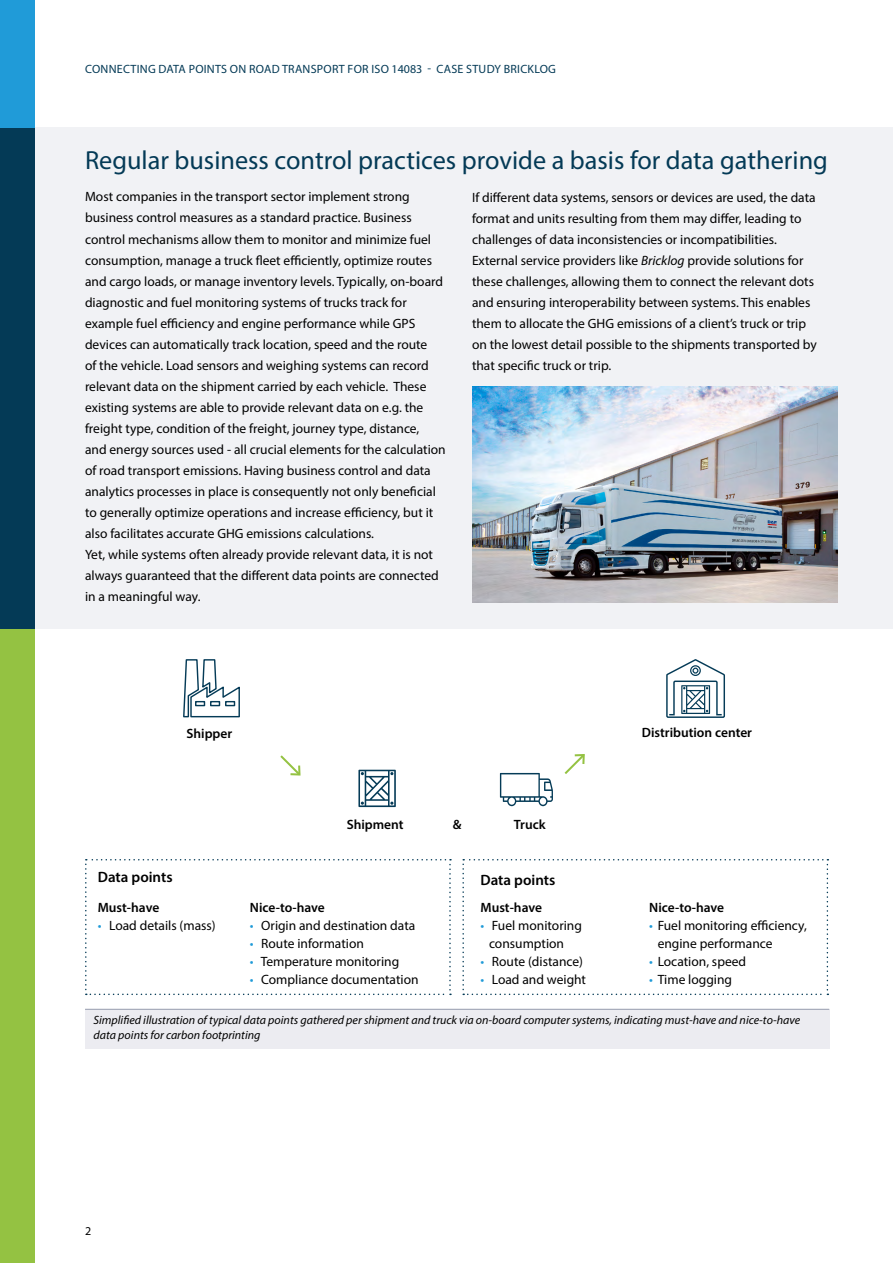
<style>
.page{position:relative;width:893px;height:1263px;background:#fff}
.page>*{position:absolute;margin:0;border:0;box-sizing:border-box;transform-origin:0 0}
.t1{font:26.25px "Myriad Pro";color:#043a56}
.t2{font:600 15px "Myriad Pro";color:#000}
.t3{font:13.5px/21px "Myriad Pro";color:#000}
.t4{font:600 13.5px "Myriad Pro";color:#000}
.t5{font:italic 12px/15px "Myriad Pro";color:#000}
.t6{font:12px "Myriad Pro";letter-spacing:.02em;color:#043a56}
.t7{font:12px "Myriad Pro";color:#000}
.s1{font-style:italic}
.s2{color:#209bd8}
</style>
<div class="page">
<div style="left:34px;top:128px;width:859px;height:501px;background:#f1f2f5"></div>
<div style="left:0;top:128px;width:34px;height:501px;background:#043a56"></div>
<div style="left:0;top:629px;width:34px;height:634px;background:#94c242"></div>
<div style="left:0;top:0;width:34px;height:128px;background:#209bd8"></div>
<img style="left:472px;top:387px;width:366px;height:215px">
<svg style="left:564px;top:754px;width:21px;height:20px"></svg>
<svg style="left:85px;top:859px;width:366px;height:136px"></svg>
<svg style="left:462px;top:859px;width:366px;height:136px"></svg>
<svg style="left:666px;top:659px;width:59px;height:59px"></svg>
<svg style="left:183px;top:659px;width:57px;height:59px"></svg>
<svg style="left:358px;top:770px;width:38px;height:37px"></svg>
<svg style="left:500px;top:773px;width:53px;height:33px"></svg>
<div style="left:85px;top:1009px;width:744px;height:39px;background:#ececf1"></div>
<hr style="left:85px;top:1009px;width:744px;height:1px;background:#969daf">
<svg style="left:280px;top:755px;width:21px;height:21px"></svg>
<p class="t6" style="left:85px;top:61px;width:472px">CONNECTING DATA POINTS ON ROAD TRANSPORT FOR ISO 14083 - CASE STUDY BRICKLOG</p>
<h1 class="t1" style="left:85px;top:144px;width:744px">Regular business control practices provide a basis for data gathering</h1>
<p class="t3" style="left:85px;top:186px;width:362px">Most companies in the transport sector implement strong business control measures as a standard practice. Business control mechanisms allow them to monitor and minimize fuel consumption, manage a truck fleet efficiently, optimize routes and cargo loads, or manage inventory levels. Typically, on-board diagnostic and fuel monitoring systems of trucks track for example fuel efficiency and engine performance while GPS devices can automatically track location, speed and the route<br>of the vehicle. Load sensors and weighing systems can record relevant data on the shipment carried by each vehicle. These existing systems are able to provide relevant data on e.g. the freight type, condition of the freight, journey type, distance,<br>and energy sources used - all crucial elements for the calculation of road transport emissions. Having business control and data analytics processes in place is consequently not only beneficial to generally optimize operations and increase efficiency, but it also facilitates accurate GHG emissions calculations.<br>Yet, while systems often already provide relevant data, it is not always guaranteed that the different data points are connected in a meaningful way.</p>
<p class="t3" style="left:472px;top:186px;width:346px">If different data systems, sensors or devices are used, the data format and units resulting from them may differ, leading to challenges of data inconsistencies or incompatibilities.<br>External service providers like <span class="s1">Bricklog</span> provide solutions for these challenges, allowing them to connect the relevant dots and ensuring interoperability between systems. This enables them to allocate the GHG emissions of a client’s truck or trip on the lowest detail possible to the shipments transported by that specific truck or trip.</p>
<p class="t4" style="left:187px;top:725px;width:47px">Shipper</p>
<p class="t4" style="left:642px;top:724px;width:112px">Distribution center</p>
<p class="t2" style="left:98px;top:868px;width:76px">Data points</p>
<p class="t4" style="left:98px;top:898px;width:63px">Must-have</p>
<p class="t3" style="left:98px;top:914px;width:119px"><span class="s2">•</span> Load details (mass)</p>
<p class="t4" style="left:347px;top:816px;width:58px">Shipment</p>
<p class="t4" style="left:514px;top:816px;width:33px">Truck</p>
<p class="t4" style="left:453px;top:816px;width:10px">&amp;</p>
<p class="t4" style="left:250px;top:898px;width:77px">Nice-to-have</p>
<p class="t3" style="left:250px;top:914px;width:167px"><span class="s2">•</span> Origin and destination data</p>
<p class="t3" style="left:250px;top:932px;width:116px"><span class="s2">•</span> Route information</p>
<p class="t3" style="left:250px;top:950px;width:151px"><span class="s2">•</span> Temperature monitoring</p>
<p class="t3" style="left:250px;top:968px;width:170px"><span class="s2">•</span> Compliance documentation</p>
<p class="t2" style="left:480px;top:870px;width:76px">Data points</p>
<p class="t4" style="left:480px;top:898px;width:63px">Must-have</p>
<p class="t3" style="left:489px;top:916px;width:95px;line-height:18px;text-indent:-9px"><span class="s2">•</span> Fuel monitoring consumption</p>
<p class="t3" style="left:480px;top:950px;width:104px"><span class="s2">•</span> Route (distance)</p>
<p class="t3" style="left:480px;top:968px;width:107px"><span class="s2">•</span> Load and weight</p>
<p class="t4" style="left:649px;top:898px;width:77px">Nice-to-have</p>
<p class="t3" style="left:658px;top:916px;width:151px;line-height:18px;text-indent:-9px"><span class="s2">•</span> Fuel monitoring efficiency, engine performance</p>
<p class="t3" style="left:649px;top:950px;width:98px"><span class="s2">•</span> Location, speed</p>
<p class="t3" style="left:649px;top:968px;width:84px"><span class="s2">•</span> Time logging</p>
<p class="t5" style="left:94px;top:1012px;width:708px">Simplified illustration of typical data points gathered per shipment and truck via on-board computer systems, indicating must-have and nice-to-have data points for carbon footprinting</p>
<p class="t7" style="left:85px;top:1223px;width:8px">2</p>
</div>
